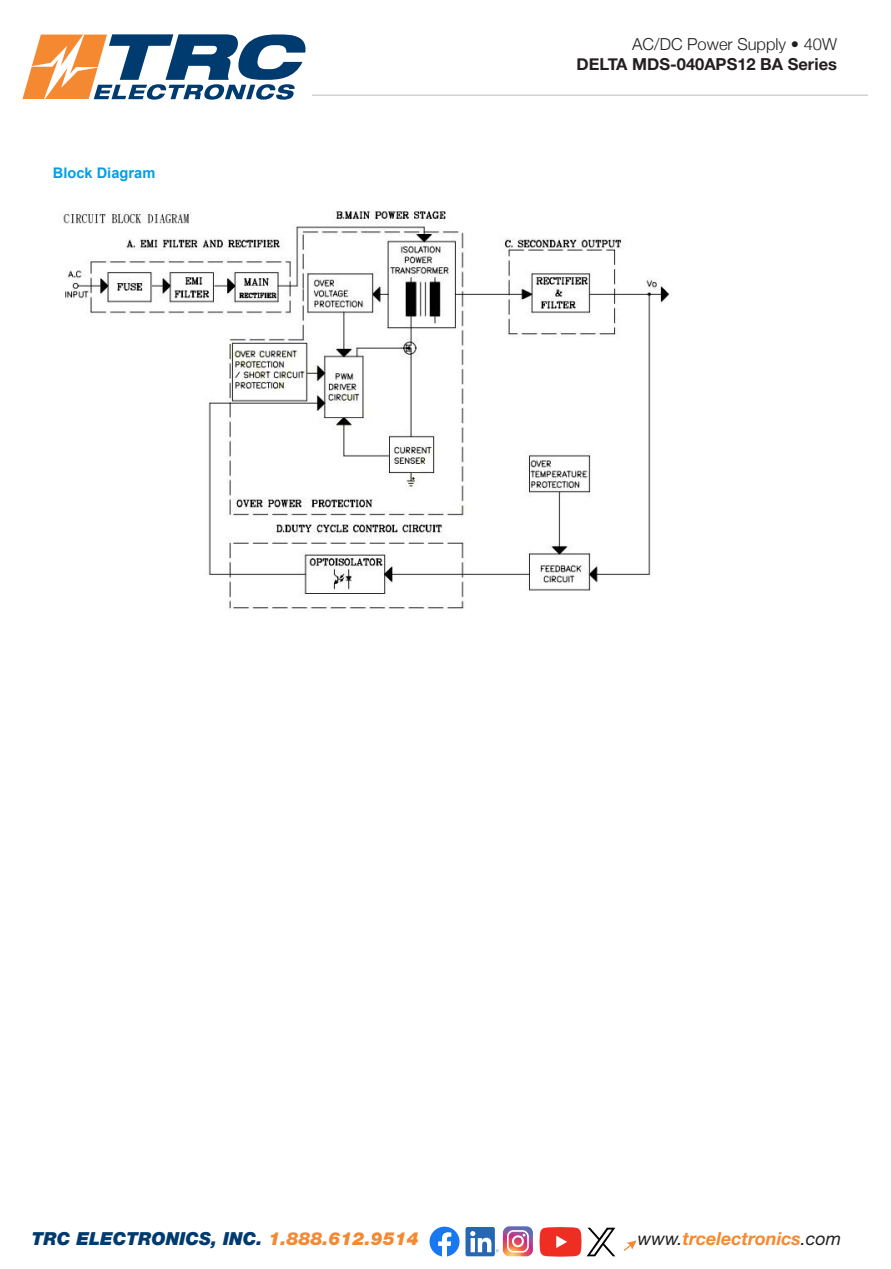
<style>
.page{position:relative;width:891px;height:1269px;background:#fff}
.page>*{position:absolute;margin:0;border:0;box-sizing:border-box;transform-origin:0 0}
.t1{font:italic 900 18px "Helvetica Neue LT Std";color:#003b70}
.t2{font:italic 700 18px "Helvetica Neue LT Std";color:#f58932}
.t3{font:700 16.5px "Helvetica Neue";color:#231f20}
.t4{font:300 16.5px "Helvetica Neue";color:#231f20}
.t5{font:700 14.55px "Arial";color:#009fe3}
.s1{color:#f58932}
.s2{font-weight:400;color:#231f20}
</style>
<div class="page">
<hr style="left:312px;top:94px;width:556px;height:2px;background:#d3d0ce">
<svg style="left:624px;top:1240px;width:13px;height:11px"></svg>
<svg style="left:22px;top:34px;width:284px;height:66px"></svg>
<svg style="left:430px;top:1227px;width:30px;height:30px"></svg>
<div style="left:466px;top:1227px;width:29px;height:29px;background:#2567b3;border-radius:2px"></div>
<svg style="left:470px;top:1226px;width:63px;height:30px"></svg>
<svg style="left:540px;top:1227px;width:75px;height:30px"></svg>
<img style="left:63px;top:211px;width:609px;height:398px">
<p class="t5" style="left:53px;top:163px;width:104px">Block Diagram</p>
<p class="t4" style="left:632px;top:31px;width:206px">AC/DC Power Supply • 40W</p>
<p class="t3" style="left:577px;top:51px;width:262px">DELTA MDS-040APS12 BA Series</p>
<p class="t1" style="left:32px;top:1227px;width:388px">TRC ELECTRONICS, INC. <span class="s1">1.888.612.9514</span></p>
<p class="t2" style="left:638px;top:1227px;width:205px"><span class="s2">www.</span>trcelectronics<span class="s2">.com</span></p>
</div>
